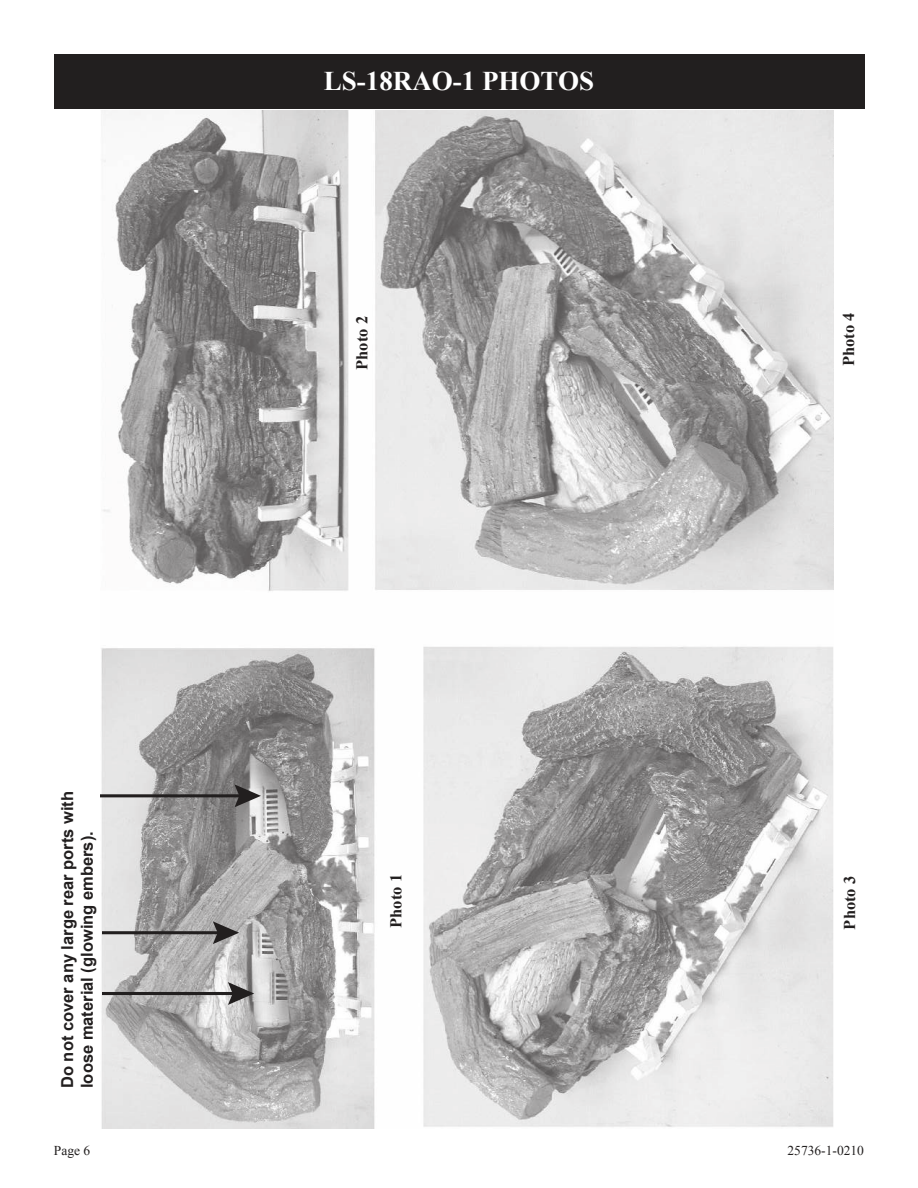
<style>
.page{position:relative;width:918px;height:1188px;background:#fff}
.page>*{position:absolute;margin:0;border:0;box-sizing:border-box;transform-origin:0 0}
.t1{font:700 27px "Times New Roman";color:#fff}
.t2{font:700 16.5px/19.8px "Arial";color:#221f1f}
.t3{font:700 16.5px "Times New Roman";color:#221f1f}
.t4{font:13.5px "Times New Roman";color:#221f1f}
</style>
<div class="page">
<img style="left:101px;top:110px;width:732px;height:1019px">
<hr style="left:102px;top:992px;width:134px;height:3px;background:#221f1f">
<svg style="left:228px;top:982px;width:26px;height:23px"></svg>
<hr style="left:101px;top:794px;width:142px;height:3px;background:#221f1f">
<svg style="left:235px;top:784px;width:26px;height:23px"></svg>
<hr style="left:102px;top:931px;width:119px;height:3px;background:#221f1f">
<svg style="left:213px;top:921px;width:26px;height:23px"></svg>
<div style="left:54px;top:54px;width:810px;height:54px;background:#221f1f"></div>
<p class="t2" style="left:59px;top:1088px;width:299px;rotate:-90deg">Do not cover any large rear ports with loose material (glowing embers).</p>
<h1 class="t1" style="left:324px;top:72px;width:272px">LS-18rAO-1 PHOTOS</h1>
<p class="t3" style="left:356px;top:370px;width:55px;rotate:-90deg">Photo 2</p>
<p class="t3" style="left:843px;top:366px;width:55px;rotate:-90deg">Photo 4</p>
<p class="t3" style="left:390px;top:928px;width:55px;rotate:-90deg">Photo 1</p>
<p class="t3" style="left:844px;top:930px;width:55px;rotate:-90deg">Photo 3</p>
<p class="t4" style="left:54px;top:1146px;width:38px">Page 6</p>
<p class="t4" style="left:788px;top:1146px;width:78px">25736-1-0210</p>
</div>
